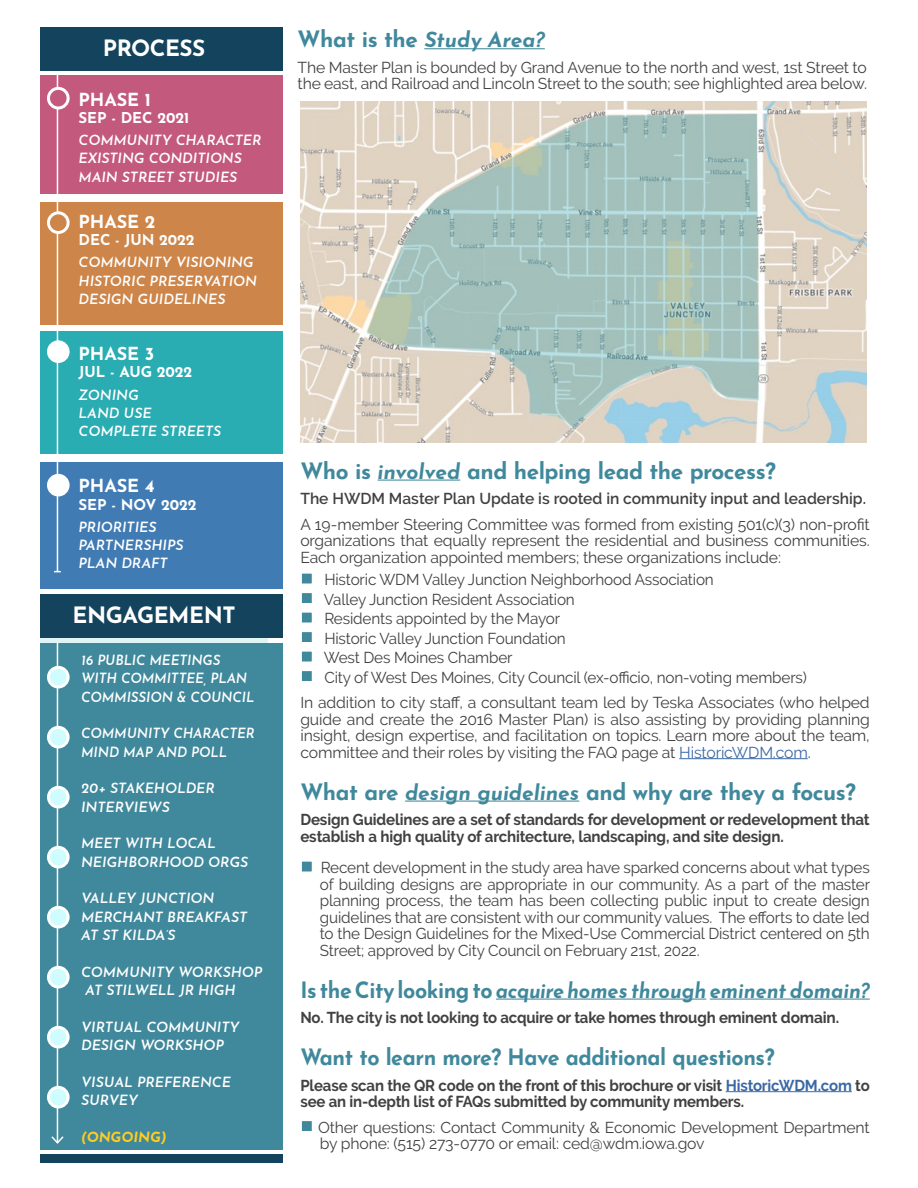
<style>
.page{position:relative;width:918px;height:1188px;background:#fff}
.page>*{position:absolute;margin:0;border:0;box-sizing:border-box;transform-origin:0 0}
.t1{font:700 22.5px "Josefin Sans";letter-spacing:-.02em;color:#40889b}
.t2{font:700 22.5px "Josefin Sans";letter-spacing:-.02em;color:#40889b;scale:.95 1}
.t3{font:700 22.5px "Josefin Sans";letter-spacing:-.02em;color:#fff}
.t4{font:italic 700 21px "Josefin Sans";color:#40889b;scale:.95 1}
.t5{font:italic 700 21px "Josefin Sans";color:#40889b}
.t6{font:700 18px "Josefin Sans";letter-spacing:-.005em;color:#fff}
.t7{font:15.75px/16.5px "Raleway";letter-spacing:-.01em;color:#414042}
.t8{font:700 15.75px/16.5px "Raleway";letter-spacing:-.01em;color:#414042;scale:.95 1}
.t9{font:700 15.75px/16.5px "Raleway";letter-spacing:-.01em;color:#414042;scale:.96 1}
.t10{font:600 15.75px "Raleway";color:#414042}
.t11{font:700 15px "Josefin Sans";letter-spacing:-.005em;color:#fff}
.t12{font:italic 600 14.1px/18.3px "Josefin Sans";letter-spacing:-.005em;color:#fff}
.t13{font:italic 600 14.1px/18.3px "Josefin Sans";letter-spacing:-.005em;color:#fff;scale:.95 1}
.t14{font:italic 700 14.1px "Josefin Sans";letter-spacing:-.005em;color:#fc2}
.s1{font-style:normal;font-size:22.5px}
.s2{font-style:italic;font-size:21px}
.s3{color:#3a68a5}
</style>
<div class="page">
<hr style="left:424px;top:48px;width:121px;height:1px;background:#40889b">
<img style="left:300px;top:102px;width:567px;height:341px">
<hr style="left:378px;top:480px;width:82px;height:1px;background:#40889b">
<hr style="left:679px;top:758px;width:129px;height:1px;background:#3a68a5">
<hr style="left:405px;top:801px;width:174px;height:1px;background:#40889b">
<hr style="left:496px;top:999px;width:210px;height:1px;background:#40889b">
<hr style="left:710px;top:999px;width:160px;height:1px;background:#40889b">
<hr style="left:726px;top:1091px;width:126px;height:1px;background:#3a68a5">
<div style="left:300px;top:572px;width:13px;height:13px;background:#40889b;border:2px solid #fff"></div>
<div style="left:300px;top:592px;width:13px;height:13px;background:#40889b;border:2px solid #fff"></div>
<div style="left:300px;top:611px;width:13px;height:13px;background:#40889b;border:2px solid #fff"></div>
<div style="left:300px;top:631px;width:13px;height:13px;background:#40889b;border:2px solid #fff"></div>
<div style="left:300px;top:650px;width:13px;height:13px;background:#40889b;border:2px solid #fff"></div>
<div style="left:300px;top:670px;width:13px;height:13px;background:#40889b;border:2px solid #fff"></div>
<div style="left:300px;top:860px;width:13px;height:13px;background:#40889b;border:2px solid #fff"></div>
<div style="left:300px;top:1120px;width:13px;height:13px;background:#40889b;border:2px solid #fff"></div>
<div style="left:40px;top:75px;width:243px;height:119px;background:#c4597e"></div>
<div style="left:40px;top:202px;width:243px;height:122px;background:#cd8549"></div>
<div style="left:40px;top:331px;width:243px;height:122px;background:#29acb2"></div>
<div style="left:40px;top:462px;width:243px;height:127px;background:#407bb4"></div>
<hr style="left:57px;top:71px;width:1px;height:501px;background:#fff">
<div style="left:48px;top:88px;width:20px;height:20px;background:#c4597e;border-radius:50%"></div>
<div style="left:47px;top:87px;width:23px;height:22px;border:3px solid #fff;border-radius:50%"></div>
<svg style="left:48px;top:213px;width:20px;height:19px"></svg>
<div style="left:47px;top:211px;width:23px;height:23px;border:3px solid #fff;border-radius:50%"></div>
<svg style="left:48px;top:475px;width:18px;height:20px"></svg>
<div style="left:47px;top:474px;width:23px;height:22px;border:3px solid #fff;border-radius:50%"></div>
<svg style="left:48px;top:344px;width:18px;height:15px"></svg>
<div style="left:47px;top:340px;width:23px;height:23px;border:3px solid #fff;border-radius:50%"></div>
<div style="left:40px;top:27px;width:243px;height:44px;background:#14435d"></div>
<div style="left:40px;top:594px;width:243px;height:44px;background:#14435d"></div>
<div style="left:40px;top:644px;width:243px;height:506px;background:#40889b"></div>
<hr style="left:57px;top:642px;width:1px;height:501px;background:#fff">
<svg style="left:51px;top:1135px;width:13px;height:9px"></svg>
<div style="left:48px;top:667px;width:20px;height:20px;background:#cffdff;border-radius:50%"></div>
<div style="left:47px;top:666px;width:23px;height:22px;border:3px solid #fff;border-radius:50%"></div>
<div style="left:48px;top:727px;width:20px;height:20px;background:#cffdff;border-radius:50%"></div>
<div style="left:47px;top:726px;width:23px;height:22px;border:3px solid #fff;border-radius:50%"></div>
<div style="left:48px;top:787px;width:20px;height:20px;background:#cffdff;border-radius:50%"></div>
<div style="left:47px;top:786px;width:23px;height:22px;border:3px solid #fff;border-radius:50%"></div>
<div style="left:48px;top:847px;width:20px;height:20px;background:#cffdff;border-radius:50%"></div>
<div style="left:47px;top:846px;width:23px;height:22px;border:3px solid #fff;border-radius:50%"></div>
<div style="left:48px;top:907px;width:20px;height:20px;background:#cffdff;border-radius:50%"></div>
<div style="left:47px;top:906px;width:23px;height:22px;border:3px solid #fff;border-radius:50%"></div>
<div style="left:48px;top:967px;width:20px;height:20px;background:#cffdff;border-radius:50%"></div>
<div style="left:47px;top:966px;width:23px;height:22px;border:3px solid #fff;border-radius:50%"></div>
<div style="left:48px;top:1027px;width:20px;height:20px;background:#cffdff;border-radius:50%"></div>
<div style="left:47px;top:1026px;width:23px;height:22px;border:3px solid #fff;border-radius:50%"></div>
<div style="left:48px;top:1087px;width:20px;height:20px;background:#cffdff;border-radius:50%"></div>
<div style="left:47px;top:1086px;width:23px;height:22px;border:3px solid #fff;border-radius:50%"></div>
<div style="left:40px;top:1154px;width:243px;height:9px;background:#14435d"></div>
<h1 class="t3" style="left:103px;top:29px;width:104px">PROCESS</h1>
<p class="t6" style="left:79px;top:83px;width:74px">PHASE 1</p>
<p class="t11" style="left:79px;top:104px;width:112px">SEP - DEC 2021</p>
<p class="t12" style="left:79px;top:130px;width:184px">COMMUNITY CHARACTER<br>EXISTING CONDITIONS<br>MAIN STREET STUDIES</p>
<p class="t6" style="left:79px;top:206px;width:78px">PHASE 2</p>
<p class="t11" style="left:79px;top:227px;width:118px">DEC - JUN 2022</p>
<p class="t12" style="left:79px;top:252px;width:180px">COMMUNITY VISIONING<br>HISTORIC PRESERVATION<br>DESIGN GUIDELINES</p>
<p class="t6" style="left:79px;top:338px;width:77px">PHASE 3</p>
<p class="t11" style="left:79px;top:359px;width:115px">JUL - AUG 2022</p>
<p class="t12" style="left:79px;top:384px;width:144px">ZONING<br>LAND USE<br>COMPLETE STREETS</p>
<p class="t6" style="left:79px;top:470px;width:78px">PHASE 4</p>
<p class="t11" style="left:79px;top:491px;width:120px">SEP - NOV 2022</p>
<p class="t12" style="left:79px;top:516px;width:106px">PRIORITIES<br>PARTNERSHIPS<br>PLAN DRAFT</p>
<h1 class="t3" style="left:73px;top:596px;width:165px">ENGAGEMENT</h1>
<p class="t13" style="left:81px;top:649px;width:184px">16 PUBLIC MEETINGS<br>WITH COMMITTEE, PLAN<br>COMMISSION &amp; COUNCIL</p>
<p class="t13" style="left:81px;top:723px;width:184px">COMMUNITY CHARACTER<br>MIND MAP AND POLL</p>
<p class="t12" style="left:81px;top:778px;width:135px">20+ STAKEHOLDER<br>INTERVIEWS</p>
<p class="t12" style="left:81px;top:833px;width:169px">MEET WITH LOCAL<br>NEIGHBORHOOD ORGS</p>
<p class="t12" style="left:81px;top:888px;width:168px">VALLEY JUNCTION<br>MERCHANT BREAKFAST<br>AT ST KILDA’S</p>
<p class="t12" style="left:81px;top:962px;width:183px">COMMUNITY WORKSHOP<br>AT STILWELL JR HIGH</p>
<p class="t12" style="left:81px;top:1017px;width:160px">VIRTUAL COMMUNITY<br>DESIGN WORKSHOP</p>
<p class="t12" style="left:81px;top:1072px;width:151px">VISUAL PREFERENCE<br>SURVEY</p>
<p class="t14" style="left:81px;top:1125px;width:87px">(ONGOING)</p>
<h2 class="t5" style="left:298px;top:22px;width:249px"><span class="s1">What is the</span> Study Area?</h2>
<p class="t7" style="left:298px;top:59px;width:571px">The Master Plan is bounded by Grand Avenue to the north and west, 1st Street to the east, and Railroad and Lincoln Street to the south; see highlighted area below.</p>
<h1 class="t1" style="left:300px;top:451px;width:477px">Who is <span class="s2">involved</span> and helping lead the process?</h1>
<p class="t10" style="left:300px;top:489px;width:567px">The HWDM Master Plan Update is rooted in community input and leadership.</p>
<p class="t7" style="left:300px;top:516px;width:571px;text-align:justify">A 19-member Steering Committee was formed from existing 501(c)(3) non-profit organizations that equally represent the residential and business communities.<br>Each organization appointed members; these organizations include:</p>
<p class="t7" style="left:324px;top:570px;width:485px;line-height:19.5px">Historic WDM Valley Junction Neighborhood Association<br>Valley Junction Resident Association<br>Residents appointed by the Mayor<br>Historic Valley Junction Foundation<br>West Des Moines Chamber<br>City of West Des Moines, City Council (ex-officio, non-voting members)</p>
<p class="t7" style="left:300px;top:694px;width:571px;text-align:justify">In addition to city staff, a consultant team led by Teska Associates (who helped guide and create the 2016 Master Plan) is also assisting by providing planning insight, design expertise, and facilitation on topics. Learn more about the team, committee and their roles by visiting the FAQ page at <span class="s3">HistoricWDM.com</span>.</p>
<h1 class="t1" style="left:300px;top:772px;width:557px">What are <span class="s2">design guidelines</span> and why are they a focus?</h1>
<p class="t9" style="left:300px;top:811px;width:595px">Design Guidelines are a set of standards for development or redevelopment that establish a high quality of architecture, landscaping, and site design.</p>
<p class="t7" style="left:320px;top:859px;width:552px;text-align:justify">Recent development in the study area have sparked concerns about what types of building designs are appropriate in our community. As a part of the master planning process, the team has been collecting public input to create design guidelines that are consistent with our community values. The efforts to date led to the Design Guidelines for the Mixed-Use Commercial District centered on 5th Street; approved by City Council on February 21st, 2022.</p>
<h2 class="t4" style="left:300px;top:972px;width:601px"><span class="s1">Is the City looking to</span> acquire homes through eminent domain?</h2>
<p class="t8" style="left:300px;top:1009px;width:569px">No. The city is not looking to acquire or take homes through eminent domain.</p>
<h1 class="t2" style="left:300px;top:1037px;width:501px">Want to learn more? Have additional questions?</h1>
<p class="t8" style="left:300px;top:1077px;width:601px">Please scan the QR code on the front of this brochure or visit <span class="s3">HistoricWDM.com</span> to see an in-depth list of FAQs submitted by community members.</p>
<p class="t7" style="left:318px;top:1119px;width:553px">Other questions: Contact Community &amp; Economic Development Department by phone: (515) 273-0770 or email: ced@wdm.iowa.gov</p>
</div>
